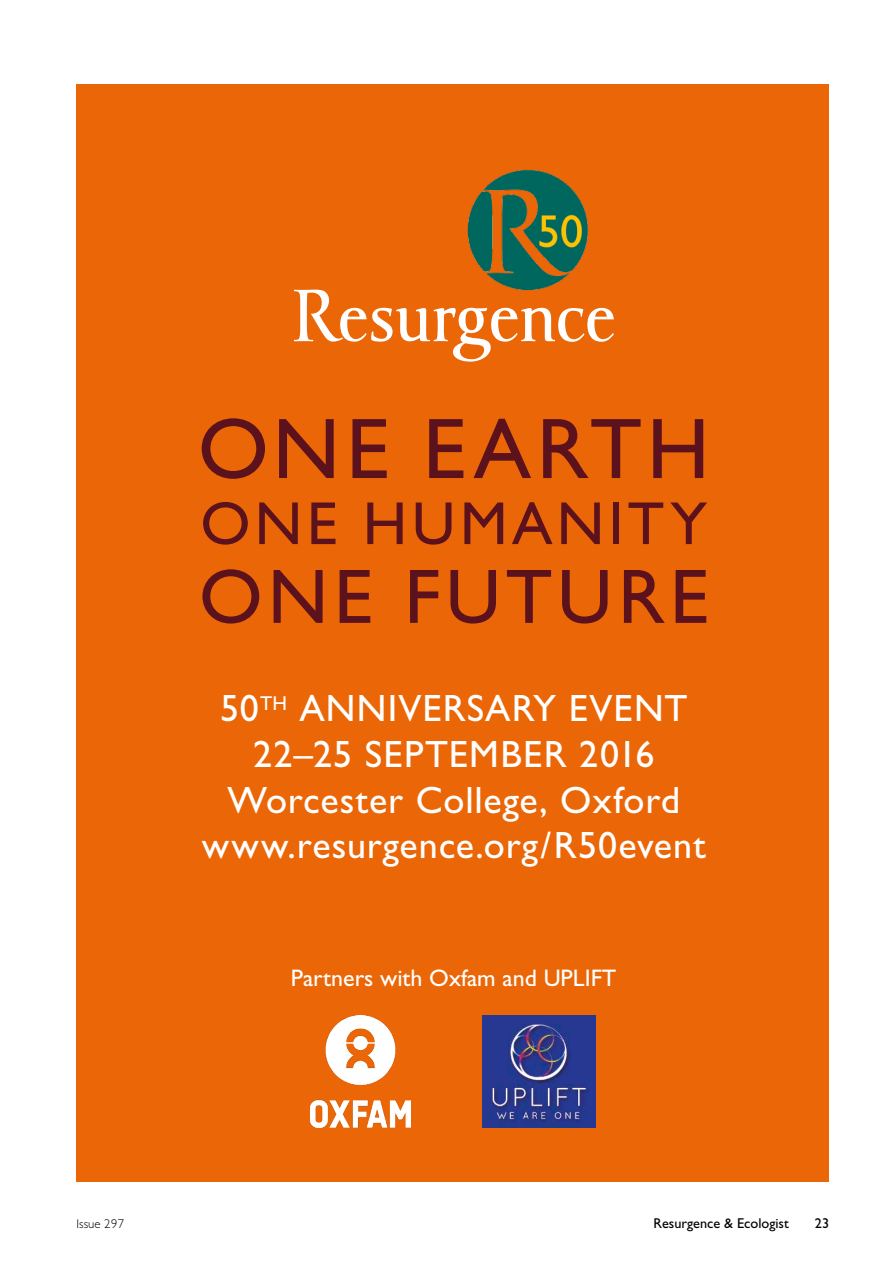
<style>
.page{position:relative;width:893px;height:1263px;background:#fff}
.page>*{position:absolute;margin:0;border:0;box-sizing:border-box;transform-origin:0 0}
.t1{font:86.4px "Gill Sans";letter-spacing:.06em;color:#5c121c}
.t2{font:77.55px "Gill Sans";color:#5c121c}
.t3{font:60.9px "Gill Sans";letter-spacing:.07em;color:#5c121c}
.t4{font:38.1px "Gill Sans";letter-spacing:.025em;color:#fff}
.t5{font:24px "Gill Sans";color:#fff}
.t6{font:14.25px "Gill Sans";color:#000}
.t7{font:300 12.75px "Gill Sans";color:#000}
</style>
<div class="page">
<div style="left:77px;top:84px;width:752px;height:1097px;background:#eb6606"></div>
<svg style="left:294px;top:290px;width:320px;height:72px"></svg>
<img style="left:463px;top:169px;width:131px;height:126px">
<img style="left:310px;top:1016px;width:100px;height:111px">
<img style="left:483px;top:1015px;width:112px;height:112px">
<h1 class="t1" style="left:198px;top:399px;width:500px">ON E EARTH</h1>
<h3 class="t3" style="left:200px;top:489px;width:508px">ON E HU MANITY</h3>
<h2 class="t2" style="left:199px;top:552px;width:511px">ON E FUTURE</h2>
<p class="t4" style="left:220px;top:686px;width:226px">50<sup>TH</sup> Anniversar</p>
<p class="t4" style="left:533px;top:686px;width:146px">y event</p>
<p class="t4" style="left:253px;top:732px;width:197px">22–25 September</p>
<p class="t4" style="left:579px;top:732px;width:77px">2016</p>
<p class="t4" style="left:227px;top:778px;width:454px">Worcester College, Oxford</p>
<p class="t4" style="left:202px;top:823px;width:505px">www.resurgence.org/R50event</p>
<p class="t5" style="left:291px;top:964px;width:327px">Partners with Oxfam and UPLIFT</p>
<p class="t7" style="left:77px;top:1216px;width:49px">Issue 297</p>
<p class="t6" style="left:653px;top:1215px;width:137px">Resurgence &amp; Ecologist</p>
<p class="t6" style="left:815px;top:1215px;width:16px">23</p>
</div>
